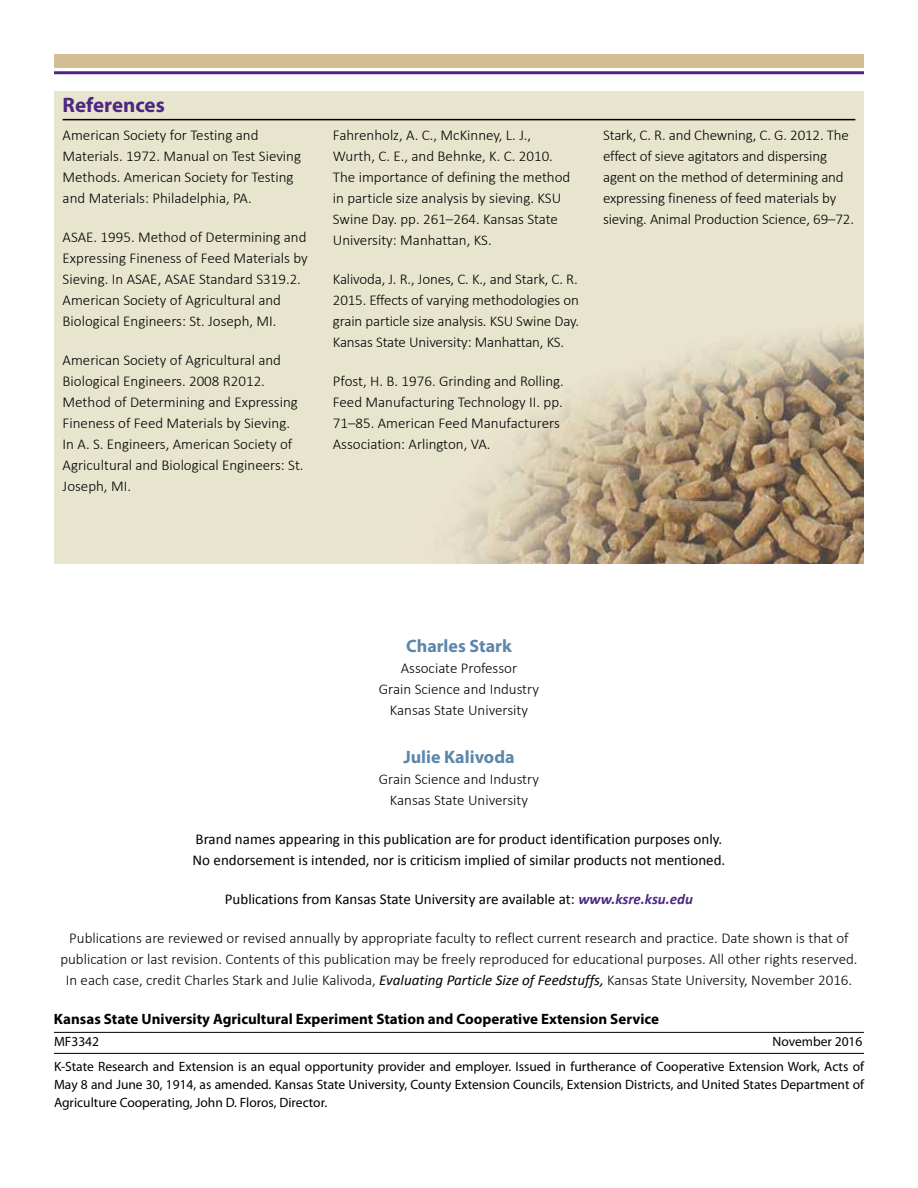
<style>
.page{position:relative;width:918px;height:1188px;background:#fff}
.page>*{position:absolute;margin:0;border:0;box-sizing:border-box;transform-origin:0 0}
.t1{font:700 21px "Myriad Pro";color:#4f2683}
.t2{font:700 18px "Myriad Pro";color:#5c87ab}
.t3{font:300 15px/21px "Calibri";color:#000}
.t4{font:15px/21px "Calibri";color:#000}
.t5{font:700 15px "Myriad Pro";color:#000}
.t6{font:13.5px/24.8px "Myriad Pro";color:#000;text-align:right}
.s1{font-weight:700;font-style:italic;color:#4f2683}
.s2{font-weight:400;font-style:italic}
</style>
<div class="page">
<div style="left:54px;top:54px;width:810px;height:14px;background:#d3bd93"></div>
<hr style="left:54px;top:71px;width:810px;height:3px;background:#4f2683">
<hr style="left:54px;top:1032px;width:810px;height:1px;background:#000">
<hr style="left:54px;top:1053px;width:810px;height:1px;background:#000">
<img style="left:54px;top:92px;width:810px;height:472px">
<hr style="left:63px;top:119px;width:792px;height:1px;background:#000">
<h1 class="t1" style="left:63px;top:91px;width:104px">References</h1>
<p class="t3" style="left:63px;top:124px;width:240px">American Society for Testing and Materials. 1972. Manual on Test Sieving Methods. American Society for Testing and Materials: Philadelphia, PA.</p>
<p class="t3" style="left:63px;top:226px;width:247px">ASAE. 1995. Method of Determining and Expressing Fineness of Feed Materials by Sieving. In ASAE, ASAE Standard S319.2.<br>American Society of Agricultural and Biological Engineers: St. Joseph, MI.</p>
<p class="t3" style="left:63px;top:349px;width:242px">American Society of Agricultural and Biological Engineers. 2008 R2012.<br>Method of Determining and Expressing Fineness of Feed Materials by Sieving.<br>In A. S. Engineers, American Society of Agricultural and Biological Engineers: St.<br>Joseph, MI.</p>
<p class="t3" style="left:333px;top:124px;width:239px">Fahrenholz, A. C., McKinney, L. J., Wurth, C. E., and Behnke, K. C. 2010.<br>The importance of defining the method in particle size analysis by sieving. KSU Swine Day. pp. 261–264. Kansas State University: Manhattan, KS.</p>
<p class="t3" style="left:333px;top:268px;width:248px;text-align:justify">Kalivoda, J. R., Jones, C. K., and Stark, C. R.<br>2015. Effects of varying methodologies on grain particle size analysis. KSU Swine Day.<br>Kansas State University: Manhattan, KS.</p>
<p class="t3" style="left:333px;top:370px;width:233px">Pfost, H. B. 1976. Grinding and Rolling.<br>Feed Manufacturing Technology II. pp.<br>71–85. American Feed Manufacturers Association: Arlington, VA.</p>
<p class="t3" style="left:603px;top:124px;width:252px">Stark, C. R. and Chewning, C. G. 2012. The effect of sieve agitators and dispersing agent on the method of determining and expressing fineness of feed materials by sieving. Animal Production Science, 69–72.</p>
<p class="t2" style="left:406px;top:634px;width:107px">Charles Stark</p>
<p class="t3" style="left:379px;top:657px;width:162px;text-align:center">Associate Professor<br>Grain Science and Industry<br>Kansas State University</p>
<p class="t2" style="left:403px;top:745px;width:113px">Julie Kalivoda</p>
<p class="t3" style="left:379px;top:768px;width:162px;text-align:center">Grain Science and Industry<br>Kansas State University</p>
<p class="t4" style="left:193px;top:828px;width:534px">Brand names appearing in this publication are for product identification purposes only.<br>No endorsement is intended, nor is criticism implied of similar products not mentioned.</p>
<p class="t4" style="left:225px;top:888px;width:470px">Publications from Kansas State University are available at: <span class="s1">www.ksre.ksu.edu</span></p>
<p class="t3" style="left:60px;top:927px;width:799px;text-align:center">Publications are reviewed or revised annually by appropriate faculty to reflect current research and practice. Date shown is that of publication or last revision. Contents of this publication may be freely reproduced for educational purposes. All other rights reserved.<br>In each case, credit Charles Stark and Julie Kalivoda, <span class="s2">Evaluating Particle Size of Feedstuffs,</span> Kansas State University, November 2016.</p>
<p class="t5" style="left:54px;top:1009px;width:607px">Kansas State University Agricultural Experiment Station and Cooperative Extension Service</p>
<p class="t6" style="left:54px;top:1029px;width:47px">MF3342</p>
<p class="t6" style="left:54px;top:1029px;width:812px">November 2016<br>K-State Research and Extension is an equal opportunity provider and employer. Issued in furtherance of Cooperative Extension Work, Acts of</p>
<p class="t6" style="left:54px;top:1075px;width:812px;line-height:18px;text-align:left">May 8 and June 30, 1914, as amended. Kansas State University, County Extension Councils, Extension Districts, and United States Department of<br>Agriculture Cooperating, John D. Floros, Director.</p>
</div>
